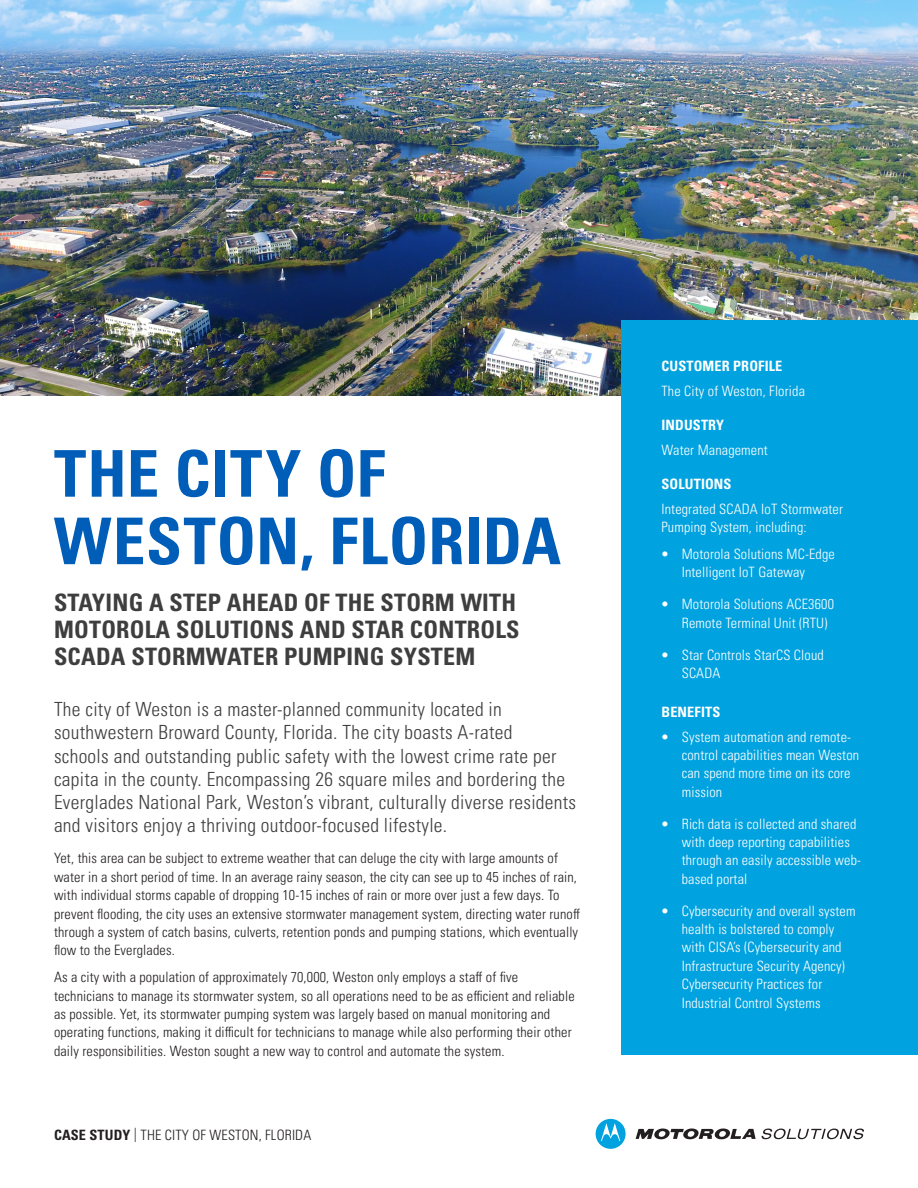
<style>
.page{position:relative;width:918px;height:1188px;background:#fff}
.page>*{position:absolute;margin:0;border:0;box-sizing:border-box;transform-origin:0 0}
.HEADLINE{font:700 condensed 64.5px/67.5px "Univers LT Pro";letter-spacing:.01em;color:#005eb8}
.H2_-_CONTENT_HEADER{font:700 condensed 24px/27px "Univers LT Pro";letter-spacing:.01em;color:#3e3e3f}
.INTRODUCTION_COPY{font:300 condensed 19.5px/23.2px "Univers LT Pro";letter-spacing:.015em;color:#3e3e3f}
.COPY{font:300 condensed 14.25px/18.3px "Univers LT Pro";letter-spacing:.01em;color:#231f20}
.COPY_-_LIGHT{font:300 condensed 14.25px/18.3px "Univers LT Pro";letter-spacing:.01em;color:#fff}
.H3_-_CONTENT_HEADER{font:700 condensed 14.25px "Univers LT Pro";letter-spacing:.01em;color:#fff}
.s1{font-weight:700}
</style>
<div class="page">
<svg style="left:636px;top:1129px;width:120px;height:11px"></svg>
<svg style="left:596px;top:1119px;width:30px;height:30px"></svg>
<svg style="left:762px;top:1129px;width:102px;height:10px"></svg>
<img style="left:0;top:0;width:918px;height:396px">
<div style="left:621px;top:320px;width:297px;height:735px;background:#00a2df"></div>
<p class="HEADLINE" style="left:54px;top:439px;width:509px">THE CITY OF<br>WESTON, FLORIDA</p>
<p class="H2_-_CONTENT_HEADER" style="left:54px;top:589px;width:467px">STAYING A STEP AHEAD OF THE STORM WITH<br>MOTOROLA SOLUTIONS AND STAR CONTROLS<br>SCADA STORMWATER PUMPING SYSTEM</p>
<p class="INTRODUCTION_COPY" style="left:54px;top:697px;width:524px">The city of Weston is a master-planned community located in southwestern Broward County, Florida. The city boasts A-rated<br>schools and outstanding public safety with the lowest crime rate per capita in the county. Encompassing 26 square miles and bordering the Everglades National Park, Weston’s vibrant, culturally diverse residents and visitors enjoy a thriving outdoor-focused lifestyle.</p>
<p class="COPY" style="left:54px;top:849px;width:527px">Yet, this area can be subject to extreme weather that can deluge the city with large amounts of water in a short period of time. In an average rainy season, the city can see up to 45 inches of rain, with individual storms capable of dropping 10-15 inches of rain or more over just a few days. To prevent flooding, the city uses an extensive stormwater management system, directing water runoff through a system of catch basins, culverts, retention ponds and pumping stations, which eventually flow to the Everglades.</p>
<p class="COPY" style="left:54px;top:967px;width:522px">As a city with a population of approximately 70,000, Weston only employs a staff of five technicians to manage its stormwater system, so all operations need to be as efficient and reliable as possible. Yet, its stormwater pumping system was largely based on manual monitoring and operating functions, making it difficult for technicians to manage while also performing their other daily responsibilities. Weston sought a new way to control and automate the system.</p>
<p class="COPY" style="left:54px;top:1125px;width:259px"><span class="s1">CASE STUDY</span> | THE CITY OF WESTON, FLORIDA</p>
<p class="H3_-_CONTENT_HEADER" style="left:662px;top:357px;width:122px">CUSTOMER PROFILE</p>
<p class="COPY_-_LIGHT" style="left:662px;top:381px;width:145px">The City of Weston, Florida</p>
<p class="H3_-_CONTENT_HEADER" style="left:662px;top:416px;width:64px">INDUSTRY</p>
<p class="COPY_-_LIGHT" style="left:662px;top:440px;width:108px">Water Management</p>
<p class="H3_-_CONTENT_HEADER" style="left:662px;top:475px;width:72px">SOLUTIONS</p>
<p class="COPY_-_LIGHT" style="left:662px;top:499px;width:183px">Integrated SCADA IoT Stormwater<br>Pumping System, including:</p>
<p class="COPY_-_LIGHT" style="left:682px;top:544px;width:155px;text-indent:-20px">• Motorola Solutions MC-Edge<br>Intelligent IoT Gateway</p>
<p class="COPY_-_LIGHT" style="left:682px;top:594px;width:154px;text-indent:-20px">• Motorola Solutions ACE3600<br>Remote Terminal Unit (RTU)</p>
<p class="COPY_-_LIGHT" style="left:682px;top:645px;width:144px;text-indent:-20px">• Star Controls StarCS Cloud<br>SCADA</p>
<p class="H3_-_CONTENT_HEADER" style="left:662px;top:703px;width:60px">BENEFITS</p>
<p class="COPY_-_LIGHT" style="left:682px;top:727px;width:179px;text-indent:-20px">• System automation and remote&shy;control capabilities mean Weston can spend more time on its core mission</p>
<p class="COPY_-_LIGHT" style="left:682px;top:814px;width:181px;text-indent:-20px">• Rich data is collected and shared with deep reporting capabilities through an easily accessible web&shy;based portal</p>
<p class="COPY_-_LIGHT" style="left:682px;top:901px;width:175px;text-indent:-20px">• Cybersecurity and overall system health is bolstered to comply with CISA’s (Cybersecurity and<br>Infrastructure Security Agency)<br>Cybersecurity Practices for<br>Industrial Control Systems</p>
</div>
